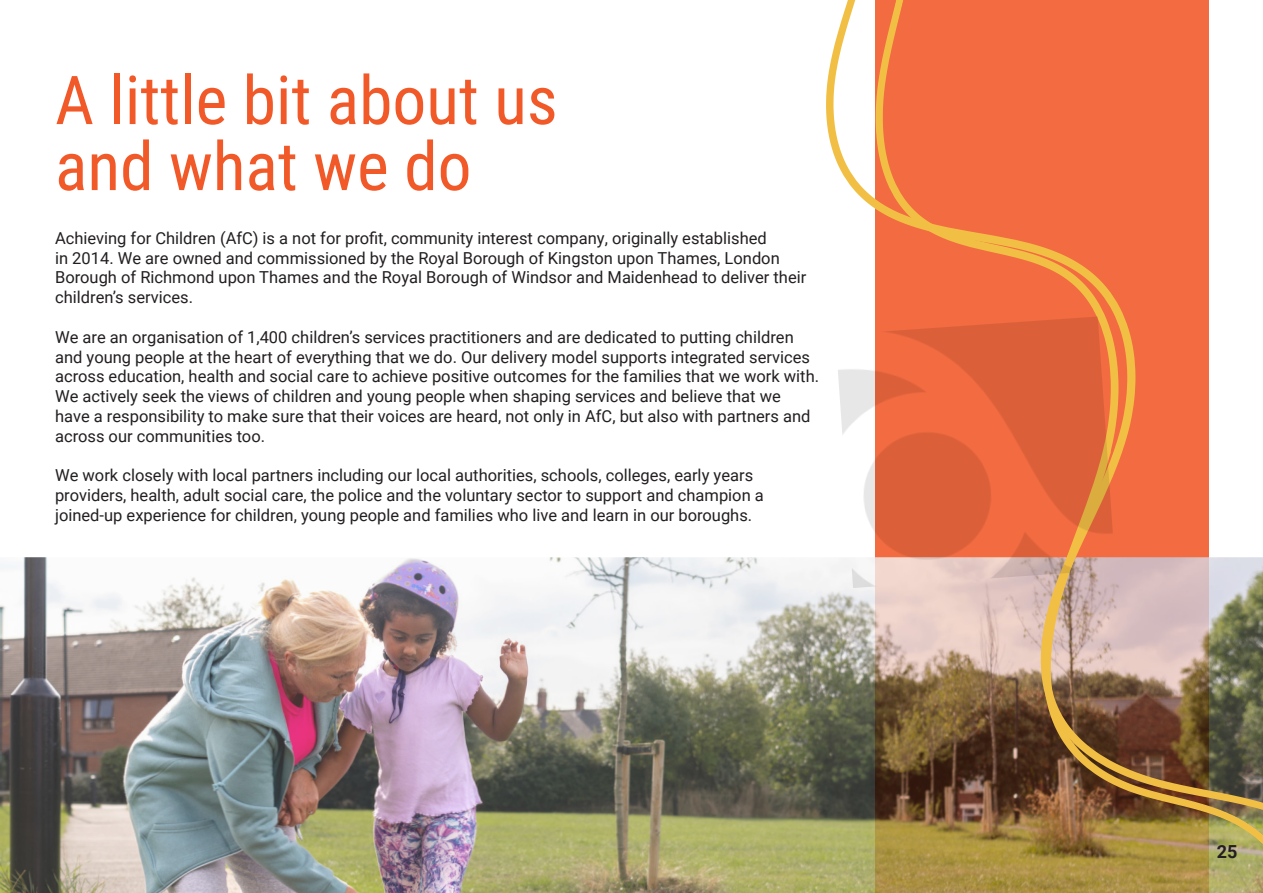
<style>
.page{position:relative;width:1263px;height:893px;background:#fff}
.page>*{position:absolute;margin:0;border:0;box-sizing:border-box;transform-origin:0 0}
.t1{font:67.5px/66px "Roboto Condensed";color:#f15929}
.Body_copy{font:700 18px "Roboto";color:#231f20}
.t2{font:16.5px/19.8px "Roboto";color:#231f20}
</style>
<div class="page">
<img style="left:35px;top:557px;width:788px;height:336px">
<img style="left:823px;top:0;width:440px;height:893px">
<img style="left:835px;top:316px;width:280px;height:272px">
<svg style="left:0;top:557px;width:35px;height:336px"></svg>
<p class="t1" style="left:55px;top:65px;width:504px">A little bit about us and what we do</p>
<p class="t2" style="left:55px;top:227px;width:753px">Achieving for Children (AfC) is a not for profit, community interest company, originally established<br>in 2014. We are owned and commissioned by the Royal Borough of Kingston upon Thames, London Borough of Richmond upon Thames and the Royal Borough of Windsor and Maidenhead to deliver their children’s services.</p>
<p class="t2" style="left:55px;top:326px;width:765px">We are an organisation of 1,400 children’s services practitioners and are dedicated to putting children and young people at the heart of everything that we do. Our delivery model supports integrated services across education, health and social care to achieve positive outcomes for the families that we work with.<br>We actively seek the views of children and young people when shaping services and believe that we have a responsibility to make sure that their voices are heard, not only in AfC, but also with partners and across our communities too.</p>
<p class="t2" style="left:55px;top:465px;width:710px">We work closely with local partners including our local authorities, schools, colleges, early years providers, health, adult social care, the police and the voluntary sector to support and champion a joined-up experience for children, young people and families who live and learn in our boroughs.</p>
<p class="Body_copy" style="left:1217px;top:839px;width:22px">25</p>
</div>
